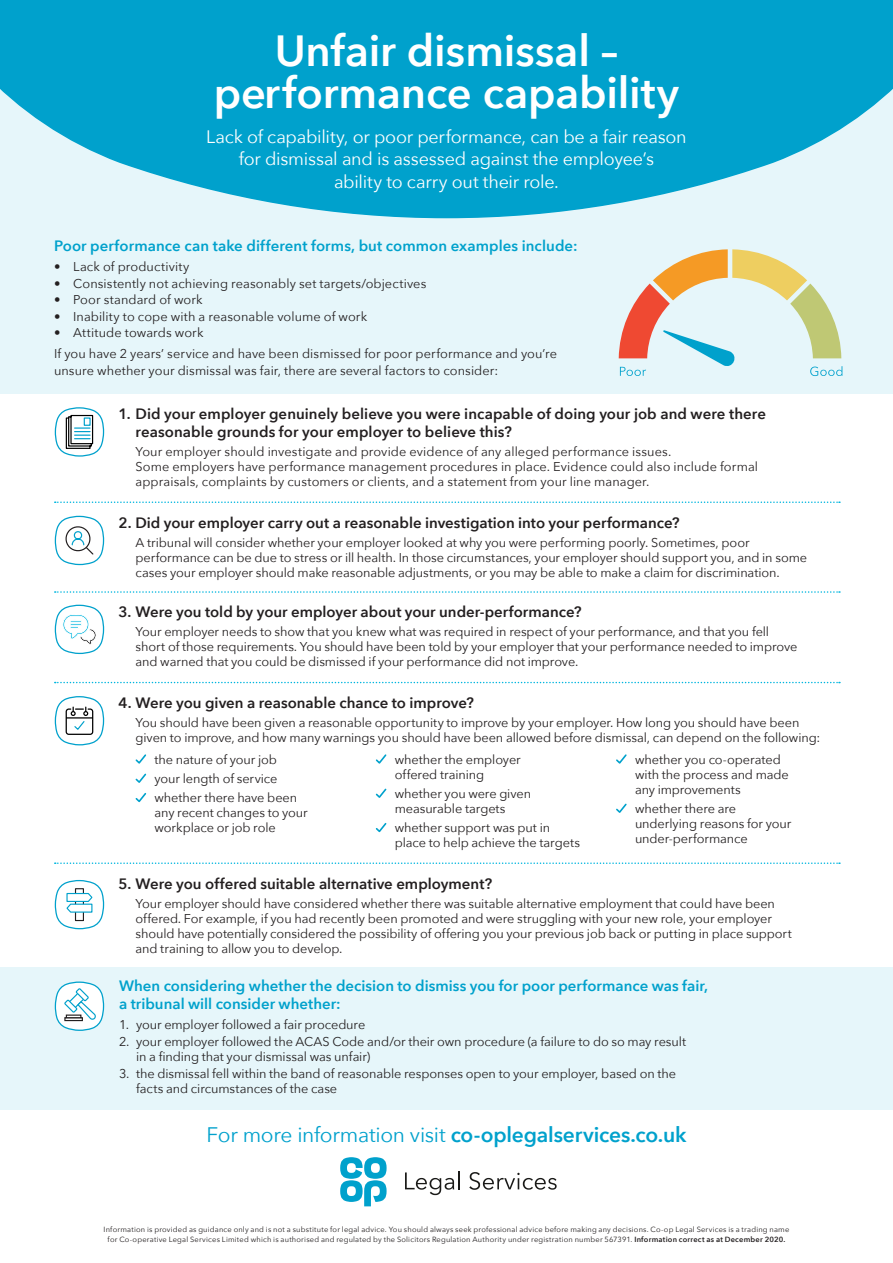
<style>
.page{position:relative;width:893px;height:1263px;background:#fff}
.page>*{position:absolute;margin:0;border:0;box-sizing:border-box;transform-origin:0 0}
.t1{font:600 43.5px/42px "Avenir Next";letter-spacing:-.005em;color:#fff;text-align:center}
.t2{font:600 21px "Avenir Next";letter-spacing:-.01em;color:#00a1cc}
.t3{font:18px/22.5px "Avenir Next";letter-spacing:-.015em;color:#fff;text-align:center}
.t4{font:600 15px/18px "Avenir Next";color:#231f20}
.t5{font:600 15px/18px "Avenir Next";letter-spacing:.005em;color:#00a1cc}
.t6{font:12.75px/15px "Avenir Next";letter-spacing:-.01em;color:#231f20}
.t7{font:12.75px "Avenir Next";letter-spacing:.01em;color:#231f20}
.t8{font:12.75px "Avenir Next";letter-spacing:.015em;color:#231f20}
.t9{font:7.5px/10.5px "Avenir Next";letter-spacing:.025em;color:#231f20;text-align:center}
.s1{font-weight:400}
.s2{font-weight:600}
</style>
<div class="page">
<div style="left:0;top:0;width:893px;height:393px;background:#e6f6fa"></div>
<svg style="left:0;top:0;width:893px;height:219px;fill:#00a1cc"></svg>
<svg style="left:405px;top:1171px;width:55px;height:24px"></svg>
<svg style="left:469px;top:1172px;width:88px;height:18px"></svg>
<svg style="left:340px;top:1157px;width:47px;height:49px"></svg>
<div style="left:0;top:967px;width:893px;height:142px;background:#e6f6fa"></div>
<svg style="left:135px;top:754px;width:12px;height:10px"></svg>
<svg style="left:135px;top:773px;width:12px;height:10px"></svg>
<svg style="left:135px;top:793px;width:12px;height:10px"></svg>
<svg style="left:375px;top:754px;width:12px;height:10px"></svg>
<svg style="left:375px;top:788px;width:12px;height:10px"></svg>
<svg style="left:375px;top:823px;width:12px;height:10px"></svg>
<svg style="left:616px;top:754px;width:11px;height:10px"></svg>
<svg style="left:616px;top:803px;width:11px;height:10px"></svg>
<svg style="left:619px;top:249px;width:223px;height:127px"></svg>
<svg style="left:55px;top:501px;width:785px;height:2px"></svg>
<svg style="left:55px;top:591px;width:785px;height:2px"></svg>
<svg style="left:55px;top:682px;width:785px;height:1px"></svg>
<svg style="left:55px;top:862px;width:785px;height:2px"></svg>
<svg style="left:54px;top:981px;width:51px;height:50px"></svg>
<svg style="left:54px;top:604px;width:51px;height:51px"></svg>
<svg style="left:54px;top:515px;width:51px;height:51px"></svg>
<svg style="left:54px;top:879px;width:51px;height:51px"></svg>
<svg style="left:54px;top:696px;width:51px;height:50px"></svg>
<svg style="left:54px;top:407px;width:51px;height:50px"></svg>
<p class="t1" style="left:214px;top:28px;width:467px">Unfair dismissal – performance capability</p>
<p class="t3" style="left:206px;top:125px;width:482px">Lack of capability, or poor performance, can be a fair reason for dismissal and is assessed against the employee’s<br>ability to carry out their role.</p>
<p class="t5" style="left:54px;top:236px;width:525px">Poor performance can take different forms, but common examples include:</p>
<p class="t8" style="left:54px;top:256px;width:137px">• Lack of productivity</p>
<p class="t7" style="left:54px;top:273px;width:374px">• Consistently not achieving reasonably set targets/objectives</p>
<p class="t6" style="left:54px;top:292px;width:150px">• Poor standard of work</p>
<p class="t6" style="left:54px;top:308px;width:315px">• Inability to cope with a reasonable volume of work</p>
<p class="t6" style="left:54px;top:325px;width:151px">• Attitude towards work</p>
<p class="t6" style="left:54px;top:345px;width:504px;line-height:16.5px">If you have 2 years’ service and have been dismissed for poor performance and you’re unsure whether your dismissal was fair, there are several factors to consider:</p>
<p class="t4" style="left:136px;top:405px;width:632px;text-indent:-17px">1. Did your employer genuinely believe you were incapable of doing your job and were there reasonable grounds for your employer to believe this?</p>
<p class="t6" style="left:136px;top:444px;width:624px">Your employer should investigate and provide evidence of any alleged performance issues.<br>Some employers have performance management procedures in place. Evidence could also include formal appraisals, complaints by customers or clients, and a statement from your line manager.</p>
<p class="t4" style="left:119px;top:513px;width:563px">2. Did your employer carry out a reasonable investigation into your performance?</p>
<p class="t6" style="left:136px;top:534px;width:673px">A tribunal will consider whether your employer looked at why you were performing poorly. Sometimes, poor performance can be due to stress or ill health. In those circumstances, your employer should support you, and in some cases your employer should make reasonable adjustments, or you may be able to make a claim for discrimination.</p>
<p class="t4" style="left:119px;top:602px;width:465px">3. Were you told by your employer about your under-performance?</p>
<p class="t6" style="left:136px;top:623px;width:663px">Your employer needs to show that you knew what was required in respect of your performance, and that you fell short of those requirements. You should have been told by your employer that your performance needed to improve and warned that you could be dismissed if your performance did not improve.</p>
<p class="t4" style="left:119px;top:693px;width:357px">4. Were you given a reasonable chance to improve?</p>
<p class="t6" style="left:136px;top:715px;width:686px">You should have been given a reasonable opportunity to improve by your employer. How long you should have been given to improve, and how many warnings you should have been allowed before dismissal, can depend on the following:</p>
<p class="t6" style="left:155px;top:751px;width:124px">the nature of your job</p>
<p class="t6" style="left:155px;top:770px;width:124px">your length of service</p>
<p class="t6" style="left:155px;top:790px;width:155px">whether there have been any recent changes to your workplace or job role</p>
<p class="t6" style="left:395px;top:751px;width:127px">whether the employer offered training</p>
<p class="t6" style="left:395px;top:785px;width:138px">whether you were given measurable targets</p>
<p class="t6" style="left:395px;top:820px;width:187px">whether support was put in place to help achieve the targets</p>
<p class="t6" style="left:635px;top:751px;width:155px">whether you co-operated with the process and made any improvements</p>
<p class="t6" style="left:635px;top:800px;width:158px">whether there are underlying reasons for your under-performance</p>
<p class="t4" style="left:119px;top:874px;width:375px">5. Were you offered suitable alternative employment?</p>
<p class="t6" style="left:136px;top:895px;width:658px">Your employer should have considered whether there was suitable alternative employment that could have been offered. For example, if you had recently been promoted and were struggling with your new role, your employer should have potentially considered the possibility of offering you your previous job back or putting in place support and training to allow you to develop.</p>
<p class="t5" style="left:119px;top:977px;width:590px">When considering whether the decision to dismiss you for poor performance was fair, a tribunal will consider whether:</p>
<p class="t6" style="left:119px;top:1016px;width:248px">1. your employer followed a fair procedure</p>
<p class="t6" style="left:136px;top:1033px;width:551px;text-indent:-17px">2. your employer followed the ACAS Code and/or their own procedure (a failure to do so may result in a finding that your dismissal was unfair)</p>
<p class="t6" style="left:136px;top:1065px;width:542px;text-indent:-17px">3. the dismissal fell within the band of reasonable responses open to your employer, based on the facts and circumstances of the case</p>
<p class="t2" style="left:207px;top:1116px;width:481px"><span class="s1">For more information visit</span> co-oplegalservices.co.uk</p>
<p class="t9" style="left:104px;top:1223px;width:687px">Information is provided as guidance only and is not a substitute for legal advice. You should always seek professional advice before making any decisions. Co-op Legal Services is a trading name for Co-operative Legal Services Limited which is authorised and regulated by the Solicitors Regulation Authority under registration number 567391. <span class="s2">Information correct as at December 2020.</span></p>
</div>
